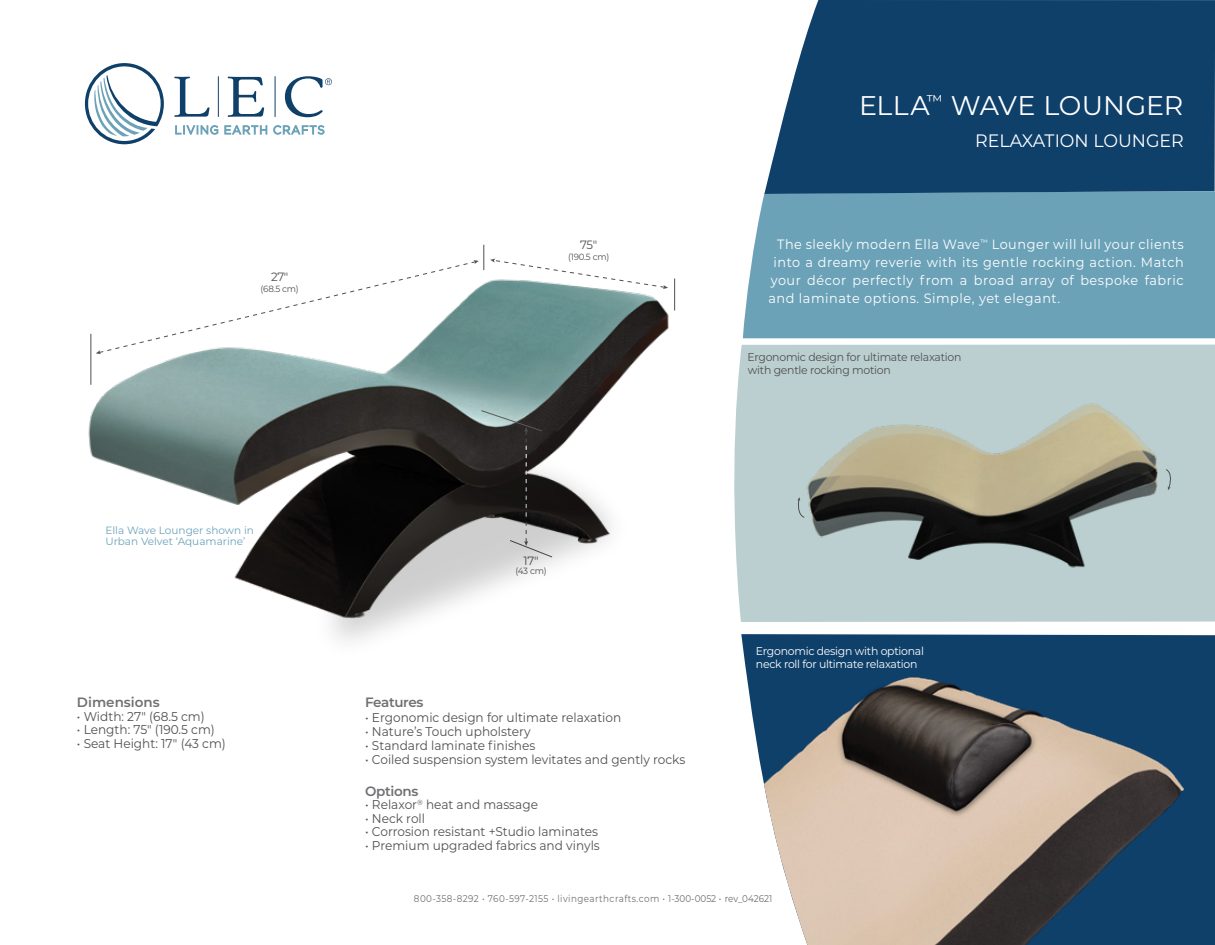
<style>
.page{position:relative;width:1215px;height:945px;background:#fff}
.page>*{position:absolute;margin:0;border:0;box-sizing:border-box;transform-origin:0 0}
.t1{font:27px "Montserrat";color:#fff}
.t2{font:18px "Montserrat";color:#fff}
.t3{font:13.5px "Montserrat";letter-spacing:.045em;color:#fff;scale:.95 1}
.t4{font:600 13.5px "Montserrat";letter-spacing:-.025em;color:#6f7073}
.t5{font:600 13.5px "Montserrat";color:#6f7073}
.t6{font:12.75px "Montserrat";color:#4f5050;scale:.95 1}
.t7{font:12px "Montserrat";color:#4f5050}
.t8{font:11.25px/12.8px "Montserrat";letter-spacing:-.025em;color:#4f5050}
.t9{font:11.25px/12.8px "Montserrat";letter-spacing:-.025em;color:#fff}
.t10{font:10.5px/10.5px "Montserrat";color:#6ba2b8}
.t11{font:9.75px "Montserrat";letter-spacing:.05em;color:#6f7073;scale:.9 1}
.t12{font:9px "Montserrat";letter-spacing:-.025em;color:#4f5050}
.s1{color:#6d6e71}
</style>
<div class="page">
<img style="left:88px;top:244px;width:588px;height:352px">
<svg style="left:174px;top:77px;width:36px;height:40px"></svg>
<svg style="left:228px;top:77px;width:36px;height:40px"></svg>
<svg style="left:175px;top:125px;width:43px;height:10px"></svg>
<svg style="left:225px;top:125px;width:42px;height:9px"></svg>
<svg style="left:273px;top:125px;width:51px;height:10px"></svg>
<hr style="left:218px;top:76px;width:1px;height:41px;background:#0f406a">
<hr style="left:275px;top:76px;width:1px;height:41px;background:#0f406a">
<svg style="left:285px;top:76px;width:47px;height:41px"></svg>
<svg style="left:85px;top:63px;width:79px;height:81px"></svg>
<div style="left:734px;top:345px;width:481px;height:277px;background:#bccfd0"></div>
<div style="left:743px;top:194px;width:472px;height:144px;background:#6ba2b8"></div>
<svg style="left:764px;top:0;width:451px;height:194px;background:#1d4b73"></svg>
<svg style="left:741px;top:634px;width:474px;height:311px;fill:#0f406a"></svg>
<img style="left:763px;top:634px;width:436px;height:311px">
<hr style="left:91px;top:334px;width:1px;height:51px;background:#4f4f4f">
<hr style="left:674px;top:279px;width:1px;height:31px;background:#4f4f4f">
<svg style="left:96px;top:245px;width:572px;height:109px"></svg>
<svg style="left:481px;top:410px;width:72px;height:10px"></svg>
<img style="left:283px;top:420px;width:381px;height:222px">
<svg style="left:797px;top:497px;width:1px;height:21px"></svg>
<svg style="left:1171px;top:469px;width:1px;height:21px"></svg>
<img style="left:798px;top:397px;width:373px;height:188px">
<p class="t7" style="left:271px;top:269px;width:19px">27″</p>
<p class="t12" style="left:261px;top:282px;width:40px">(68.5 cm)</p>
<p class="t10" style="left:105px;top:525px;width:150px">Ella Wave Lounger shown in<br>Urban Velvet ‘Aquamarine’</p>
<p class="t5" style="left:77px;top:693px;width:84px">Dimensions</p>
<p class="t6" style="left:77px;top:708px;width:136px">• Width: 27″ (68.5 cm)</p>
<p class="t6" style="left:77px;top:721px;width:147px">• Length: 75″ (190.5 cm)</p>
<p class="t6" style="left:77px;top:735px;width:158px">• Seat Height: 17″ (43 cm)</p>
<p class="t7" style="left:580px;top:237px;width:19px">75″</p>
<p class="t12" style="left:568px;top:250px;width:43px">(190.5 cm)</p>
<h1 class="t1" style="left:859px;top:87px;width:326px">ELLA<sup>™</sup> WAVE LOUNGER</h1>
<h2 class="t2" style="left:975px;top:128px;width:210px">RELAXATION LOUNGER</h2>
<p class="t3" style="left:777px;top:235px;width:430px">The sleekly modern Ella Wave<sup>™</sup> Lounger will lull your clients</p>
<p class="t3" style="left:774px;top:253px;width:433px">into a dreamy reverie with its gentle rocking action. Match</p>
<p class="t3" style="left:771px;top:271px;width:436px">your décor perfectly from a broad array of bespoke fabric</p>
<p class="t3" style="left:768px;top:289px;width:309px">and laminate options. Simple, yet elegant.</p>
<p class="t8" style="left:748px;top:350px;width:215px">Ergonomic design for ultimate relaxation with gentle rocking motion</p>
<p class="t7" style="left:524px;top:552px;width:16px">17″</p>
<p class="t12" style="left:515px;top:564px;width:33px">(43 cm)</p>
<p class="t4" style="left:365px;top:693px;width:60px">Features</p>
<p class="t6" style="left:365px;top:708px;width:271px">• Ergonomic design for ultimate relaxation</p>
<p class="t6" style="left:365px;top:723px;width:176px">• Nature’s Touch upholstery</p>
<p class="t6" style="left:365px;top:737px;width:181px">• Standard laminate finishes</p>
<p class="t6" style="left:365px;top:751px;width:338px">• Coiled suspension system levitates and gently rocks</p>
<p class="t4" style="left:365px;top:781px;width:55px">Options</p>
<p class="t6" style="left:365px;top:796px;width:183px">• Relaxor<sup>®</sup> heat and massage</p>
<p class="t6" style="left:365px;top:809px;width:65px">• Neck roll</p>
<p class="t6" style="left:365px;top:823px;width:246px">• Corrosion resistant +Studio laminates</p>
<p class="t6" style="left:365px;top:836px;width:249px">• Premium upgraded fabrics and vinyls</p>
<p class="t9" style="left:756px;top:644px;width:170px">Ergonomic design with optional neck roll for ultimate relaxation</p>
<p class="t11" style="left:414px;top:892px;width:400px">800-358-8292 • 760-597-2155 • livingearthcrafts.com • <span class="s1">1-300-0052</span> • <span class="s1">rev_042621</span></p>
</div>
